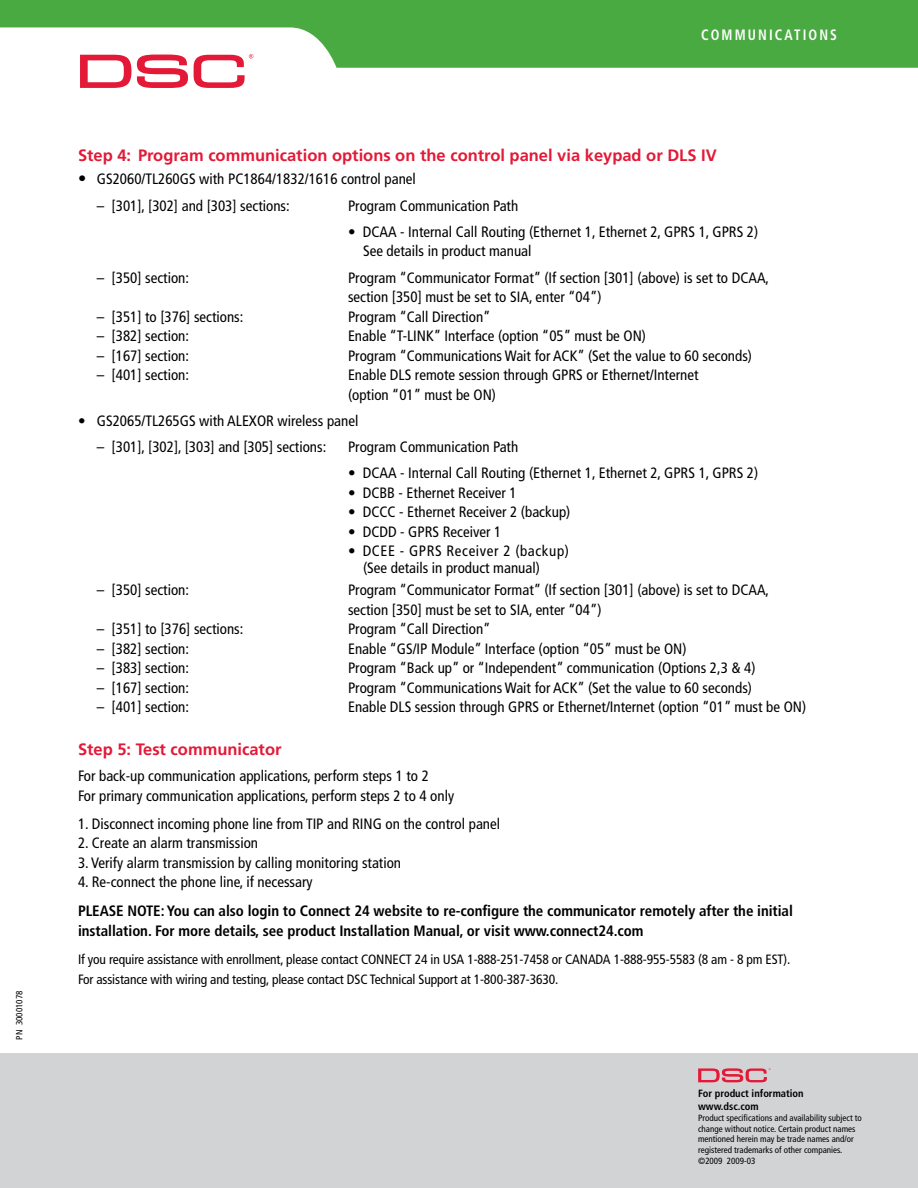
<style>
.page{position:relative;width:918px;height:1188px;background:#fff}
.page>*{position:absolute;margin:0;border:0;box-sizing:border-box;transform-origin:0 0}
.t1{font:700 16.5px "Frutiger LT Std";color:#e31937}
.t2{font:condensed 15px/19.5px "Frutiger LT Std";color:#000}
.t3{font:700 condensed 15px/20.2px "Frutiger LT Std";letter-spacing:-.005em;color:#000}
.t4{font:700 condensed 15px "Frutiger LT Std";letter-spacing:.155em;color:#fff;scale:.9 1}
.t5{font:condensed 13.5px/19.5px "Frutiger LT Std";letter-spacing:-.01em;color:#000}
.t6{font:700 condensed 10.5px/12.6px "Frutiger LT Std";color:#000}
.t7{font:condensed 9px/10.8px "Frutiger LT Std";color:#000}
.s1{font-size:16.5px}
</style>
<div class="page">
<svg style="left:0;top:0;width:918px;height:68px;fill:#4aaa42"></svg>
<svg style="left:80px;top:55px;width:51px;height:33px"></svg>
<svg style="left:137px;top:55px;width:51px;height:33px"></svg>
<svg style="left:194px;top:54px;width:59px;height:34px"></svg>
<div style="left:0;top:1053px;width:918px;height:135px;background:#d1d3d4"></div>
<svg style="left:698px;top:1068px;width:73px;height:14px"></svg>
<p class="t7" style="left:14px;top:1040px;width:50px;rotate:-90deg">PN 30001078</p>
<p class="t4" style="left:701px;top:26px;width:152px">communications</p>
<p class="t1" style="left:78px;top:146px;width:640px">Step 4: Program communication options on the control panel via keypad or DLS IV</p>
<p class="t2" style="left:78px;top:170px;width:339px"><span class="s1">•</span> GS2060/TL260GS with PC1864/1832/1616 control panel</p>
<p class="t2" style="left:97px;top:196px;width:194px">– [301], [302] and [303] sections:</p>
<p class="t2" style="left:348px;top:196px;width:172px">Program Communication Path</p>
<p class="t2" style="left:363px;top:222px;width:397px;text-indent:-15px">• DCAA - Internal Call Routing (Ethernet 1, Ethernet 2, GPRS 1, GPRS 2)<br>See details in product manual</p>
<p class="t2" style="left:97px;top:268px;width:94px">– [350] section:</p>
<p class="t2" style="left:348px;top:268px;width:423px">Program “Communicator Format” (If section [301] (above) is set to DCAA, section [350] must be set to SIA, enter “04”)</p>
<p class="t2" style="left:97px;top:307px;width:148px">– [351] to [376] sections:</p>
<p class="t2" style="left:348px;top:307px;width:144px">Program “Call Direction”</p>
<p class="t2" style="left:97px;top:326px;width:94px">– [382] section:</p>
<p class="t2" style="left:348px;top:326px;width:299px">Enable “T-LINK” Interface (option “05” must be ON)</p>
<p class="t2" style="left:97px;top:346px;width:94px">– [167] section:</p>
<p class="t2" style="left:348px;top:346px;width:406px">Program “Communications Wait for ACK” (Set the value to 60 seconds)</p>
<p class="t2" style="left:97px;top:365px;width:94px">– [401] section:</p>
<p class="t2" style="left:348px;top:365px;width:352px">Enable DLS remote session through GPRS or Ethernet/Internet (option “01” must be ON)</p>
<p class="t2" style="left:78px;top:411px;width:282px">• GS2065/TL265GS with ALEXOR wireless panel</p>
<p class="t2" style="left:97px;top:437px;width:231px">– [301], [302], [303] and [305] sections:</p>
<p class="t2" style="left:348px;top:437px;width:172px">Program Communication Path</p>
<p class="t2" style="left:348px;top:464px;width:412px">• DCAA - Internal Call Routing (Ethernet 1, Ethernet 2, GPRS 1, GPRS 2)</p>
<p class="t2" style="left:348px;top:483px;width:170px">• DCBB - Ethernet Receiver 1</p>
<p class="t2" style="left:348px;top:503px;width:224px">• DCCC - Ethernet Receiver 2 (backup)</p>
<p class="t2" style="left:348px;top:522px;width:155px">• DCDD - GPRS Receiver 1</p>
<p class="t2" style="left:363px;top:543px;width:207px;line-height:16.5px;text-indent:-15px">• DCEE - GPRS Receiver 2 (backup) (See details in product manual)</p>
<p class="t2" style="left:97px;top:581px;width:94px">– [350] section:</p>
<p class="t2" style="left:348px;top:581px;width:423px">Program “Communicator Format” (If section [301] (above) is set to DCAA, section [350] must be set to SIA, enter “04”)</p>
<p class="t2" style="left:97px;top:620px;width:148px">– [351] to [376] sections:</p>
<p class="t2" style="left:348px;top:620px;width:144px">Program “Call Direction”</p>
<p class="t2" style="left:97px;top:639px;width:94px">– [382] section:</p>
<p class="t2" style="left:348px;top:639px;width:340px">Enable “GS/IP Module” Interface (option “05” must be ON)</p>
<p class="t2" style="left:97px;top:659px;width:94px">– [383] section:</p>
<p class="t2" style="left:348px;top:659px;width:409px">Program “Back up” or “Independent” communication (Options 2,3 &amp; 4)</p>
<p class="t2" style="left:97px;top:678px;width:94px">– [167] section:</p>
<p class="t2" style="left:348px;top:678px;width:406px">Program “Communications Wait for ACK” (Set the value to 60 seconds)</p>
<p class="t2" style="left:97px;top:698px;width:94px">– [401] section:</p>
<p class="t2" style="left:348px;top:698px;width:460px">Enable DLS session through GPRS or Ethernet/Internet (option “01” must be ON)</p>
<p class="t1" style="left:78px;top:740px;width:205px">Step 5: Test communicator</p>
<p class="t2" style="left:78px;top:767px;width:378px">For back-up communication applications, perform steps 1 to 2<br>For primary communication applications, perform steps 2 to 4 only</p>
<p class="t2" style="left:78px;top:814px;width:424px">1. Disconnect incoming phone line from TIP and RING on the control panel</p>
<p class="t2" style="left:78px;top:834px;width:182px">2. Create an alarm transmission</p>
<p class="t2" style="left:78px;top:853px;width:325px">3. Verify alarm transmission by calling monitoring station</p>
<p class="t2" style="left:78px;top:873px;width:236px">4. Re-connect the phone line, if necessary</p>
<p class="t3" style="left:78px;top:901px;width:716px">PLEAS E NOTE: You can also login to Connect 24 website to re-configure the communicator remotely after the initial installation. For more details, see product Installation Manual, or visit www.connect24.com</p>
<p class="t5" style="left:78px;top:950px;width:714px">If you require assistance with enrollment, please contact CONNECT 24 in USA 1-888-251-7458 or CANADA 1-888-955-5583 (8 am - 8 pm EST).<br>For assistance with wiring and testing, please contact DSC Technical Support at 1-800-387-3630.</p>
<p class="t6" style="left:698px;top:1088px;width:107px">For product information www.dsc.com</p>
<p class="t7" style="left:698px;top:1112px;width:165px">Product specifications and availability subject to change without notice. Certain product names mentioned herein may be trade names and/or registered trademarks of other companies. ©2009 2009-03</p>
</div>
